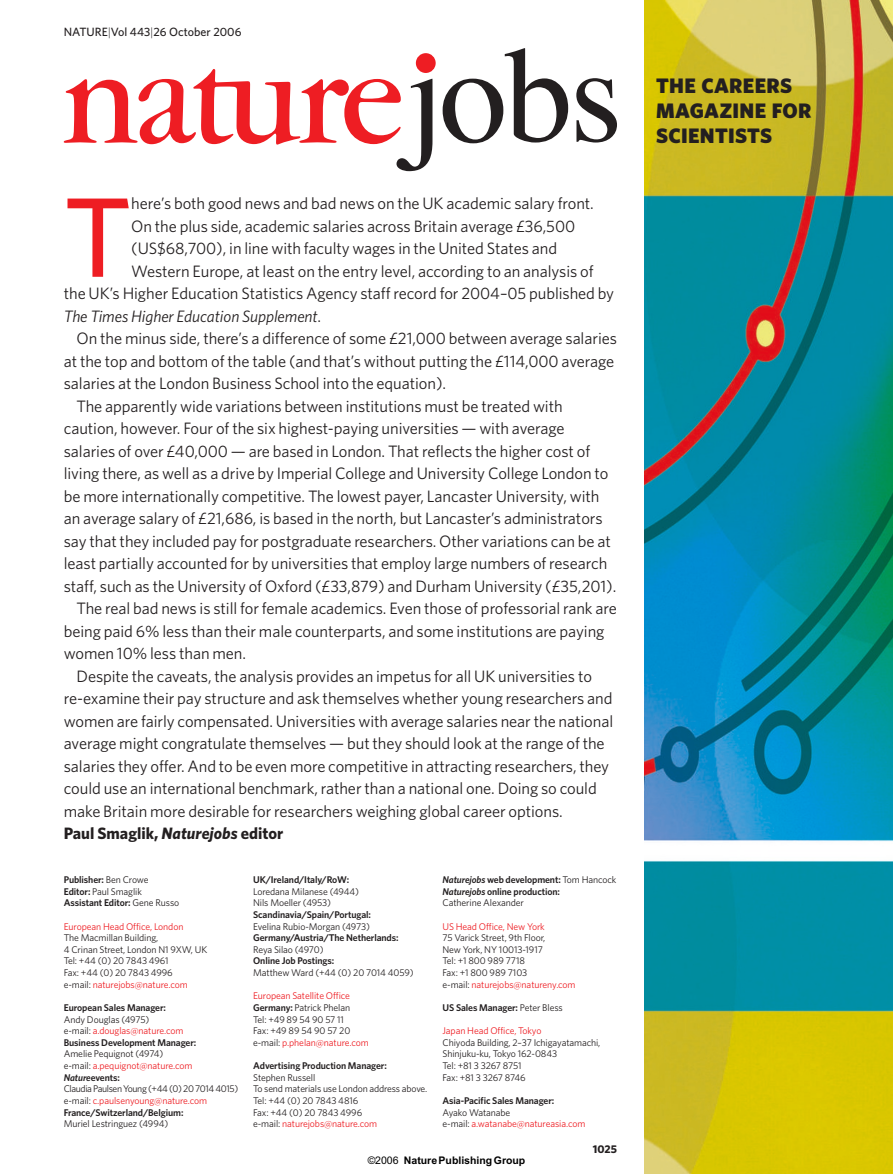
<style>
.page{position:relative;width:893px;height:1174px;background:#fff}
.page>*{position:absolute;margin:0;border:0;box-sizing:border-box;transform-origin:0 0}
.t1{font:500 113.4px "Whitney";color:#ee1d23}
.t2{font:900 21px/24.8px "Whitney";letter-spacing:.015em;color:#231f20}
.t3{font:16.5px "Whitney";letter-spacing:-.005em;color:#231f20}
.t4{font:italic 16.5px "Whitney";letter-spacing:-.005em;color:#231f20}
.t5{font:700 16.5px "Whitney";color:#231f20}
.t6{font:500 12px "Whitney";color:#231f20}
.t7{font:700 11.25px "Whitney";color:#231f20}
.t8{font:700 10.5px "Arial";color:#000}
.t9{font:9.75px/11.7px "Whitney";letter-spacing:-.01em;color:#231f20}
.t10{font:600 9.75px/11.6px "Whitney";letter-spacing:-.01em;color:#231f20}
.t11{font:9.75px/11.7px "Whitney";letter-spacing:-.01em;color:#ee1d23}
.s1{font-weight:300}
.s2{font-style:normal}
.s3{font-style:italic}
.s4{font-weight:400}
.s5{color:#ee1d23}
.s6{font-weight:400;color:#ee1d23}
.s7{font-weight:600;font-style:italic}
.s8{font-weight:600}
.s9{color:#231f20}
.s10{font-family:"Arial MT2";font-weight:400}
</style>
<div class="page">
<img style="left:645px;top:0;width:248px;height:1174px">
<svg style="left:443px;top:48px;width:125px;height:95px"></svg>
<svg style="left:576px;top:78px;width:41px;height:64px"></svg>
<div style="left:416px;top:53px;width:20px;height:20px;background:#ee1d23;border-radius:50%"></div>
<svg style="left:64px;top:69px;width:368px;height:102px"></svg>
<p class="t6" style="left:64px;top:27px;width:179px">NATURE<span class="s1">|</span>Vol 443<span class="s1">|</span>26 October 2006</p>
<h1 class="t1" style="left:64px;top:195px;width:70px">T</h1>
<p class="t3" style="left:131px;top:197px;width:464px">here’s both good news and bad news on the UK academic salary front.</p>
<p class="t3" style="left:131px;top:220px;width:446px">On the plus side, academic salaries across Britain average £36,500</p>
<p class="t3" style="left:131px;top:242px;width:427px">(US$68,700), in line with faculty wages in the United States and</p>
<p class="t3" style="left:131px;top:265px;width:464px">Western Europe, at least on the entry level, according to an analysis of</p>
<p class="t3" style="left:64px;top:287px;width:552px">the UK’s Higher Education Statistics Agency staff record for 2004–05 published by</p>
<p class="t4" style="left:64px;top:310px;width:259px">The Times Higher Education Supplement<span class="s2">.</span></p>
<p class="t3" style="left:77px;top:332px;width:542px">On the minus side, there’s a difference of some £21,000 between average salaries</p>
<p class="t3" style="left:64px;top:355px;width:552px">at the top and bottom of the table (and that’s without putting the £114,000 average</p>
<p class="t3" style="left:64px;top:377px;width:384px">salaries at the London Business School into the equation).</p>
<p class="t3" style="left:77px;top:400px;width:488px">The apparently wide variations between institutions must be treated with</p>
<p class="t3" style="left:64px;top:422px;width:502px">caution, however. Four of the six highest-paying universities — with average</p>
<p class="t3" style="left:64px;top:445px;width:528px">salaries of over £40,000 — are based in London. That reflects the higher cost of</p>
<p class="t3" style="left:64px;top:467px;width:546px">living there, as well as a drive by Imperial College and University College London to</p>
<p class="t3" style="left:64px;top:490px;width:537px">be more internationally competitive. The lowest payer, Lancaster University, with</p>
<p class="t3" style="left:64px;top:512px;width:540px">an average salary of £21,686, is based in the north, but Lancaster’s administrators</p>
<p class="t3" style="left:64px;top:535px;width:549px">say that they included pay for postgraduate researchers. Other variations can be at</p>
<p class="t3" style="left:64px;top:557px;width:545px">least partially accounted for by universities that employ large numbers of research</p>
<p class="t3" style="left:64px;top:580px;width:554px">staff, such as the University of Oxford (£33,879) and Durham University (£35,201).</p>
<p class="t3" style="left:77px;top:602px;width:542px">The real bad news is still for female academics. Even those of professorial rank are</p>
<p class="t3" style="left:64px;top:625px;width:542px">being paid 6% less than their male counterparts, and some institutions are paying</p>
<p class="t3" style="left:64px;top:647px;width:184px">women 10% less than men.</p>
<p class="t3" style="left:77px;top:670px;width:517px">Despite the caveats, the analysis provides an impetus for all UK universities to</p>
<p class="t3" style="left:64px;top:692px;width:550px">re-examine their pay structure and ask themselves whether young researchers and</p>
<p class="t3" style="left:64px;top:715px;width:551px">women are fairly compensated. Universities with average salaries near the national</p>
<p class="t3" style="left:64px;top:737px;width:542px">average might congratulate themselves — but they should look at the range of the</p>
<p class="t3" style="left:64px;top:760px;width:547px">salaries they offer. And to be even more competitive in attracting researchers, they</p>
<p class="t3" style="left:64px;top:782px;width:534px">could use an international benchmark, rather than a national one. Doing so could</p>
<p class="t3" style="left:64px;top:805px;width:501px">make Britain more desirable for researchers weighing global career options.</p>
<p class="t5" style="left:64px;top:827px;width:221px">Paul Smaglik, <span class="s3">Naturejobs</span> editor</p>
<p class="t10" style="left:64px;top:874px;width:117px">Publisher: <span class="s4">Ben Crowe<br></span>Editor: <span class="s4">Paul Smaglik<br></span>Assistant Editor: <span class="s4">Gene Russo</span></p>
<p class="t11" style="left:64px;top:921px;width:121px">European Head Office, London</p>
<p class="t9" style="left:64px;top:932px;width:145px">The Macmillan Building,<br>4 Crinan Street, London N1 9XW, UK<br>Tel: +44 (0) 20 7843 4961<br>Fax: +44 (0) 20 7843 4996<br>e-mail: <span class="s5">naturejobs@nature.com</span></p>
<p class="t10" style="left:64px;top:1002px;width:104px">European Sales Manager:</p>
<p class="t10" style="left:64px;top:1014px;width:134px"><span class="s4">Andy Douglas (4975)<br>e-mail:</span> <span class="s6">a.douglas@nature.com<br></span>Business Development Manager:</p>
<p class="t9" style="left:64px;top:1049px;width:176px">Amelie Pequignot (4974)<br>e-mail: <span class="s5">a.pequignot@nature.com<br></span><span class="s7">Nature</span><span class="s8">events:<br></span>Claudia Paulsen Young (+44 (0) 20 7014 4015) e-mail: <span class="s5">c.paulsenyoung@nature.com<br></span><span class="s8">France/Switzerland/Belgium:</span></p>
<p class="t9" style="left:64px;top:1118px;width:106px">Muriel Lestringuez (4994)</p>
<p class="t10" style="left:253px;top:874px;width:98px">UK/Ireland/Italy/RoW:</p>
<p class="t9" style="left:253px;top:886px;width:107px">Loredana Milanese (4944)<br>Nils Moeller (4953)</p>
<p class="t10" style="left:253px;top:909px;width:119px">Scandinavia/Spain/Portugal:</p>
<p class="t9" style="left:253px;top:921px;width:118px">Evelina Rubio-Morgan (4973)</p>
<p class="t10" style="left:253px;top:932px;width:147px">Germany/Austria/The Netherlands:</p>
<p class="t9" style="left:253px;top:944px;width:72px">Reya Silao (4970)</p>
<p class="t10" style="left:253px;top:956px;width:83px">Online Job Postings:</p>
<p class="t9" style="left:253px;top:967px;width:162px">Matthew Ward (+44 (0) 20 7014 4059)</p>
<p class="t9" style="left:253px;top:990px;width:117px"><span class="s5">European Satellite Office<br></span><span class="s8">Germany:</span> Patrick Phelan<br>Tel: +49 89 54 90 57 11<br>Fax: +49 89 54 90 57 20 e-mail: <span class="s5">p.phelan@nature.com</span></p>
<p class="t10" style="left:253px;top:1060px;width:135px">Advertising Production Manager:</p>
<p class="t9" style="left:253px;top:1072px;width:176px">Stephen Russell<br>To send materials use London address above.<br>Tel: +44 (0) 20 7843 4816<br>Fax: +44 (0) 20 7843 4996<br>e-mail: <span class="s5">naturejobs@nature.com</span></p>
<p class="t10" style="left:442px;top:874px;width:175px"><span class="s3">Naturejobs</span> web development: <span class="s4">Tom Hancock<br></span><span class="s3">Naturejobs</span> online production:<br><span class="s4">Catherine Alexander</span></p>
<p class="t11" style="left:442px;top:921px;width:104px">US Head Office, New York</p>
<p class="t9" style="left:442px;top:932px;width:135px">75 Varick Street, 9th Floor,<br>New York, NY 10013-1917<br>Tel: +1 800 989 7718<br>Fax: +1 800 989 7103<br>e-mail: <span class="s5">naturejobs@natureny.com</span></p>
<p class="t10" style="left:442px;top:1002px;width:122px">US Sales Manager: <span class="s4">Peter Bless</span></p>
<p class="t11" style="left:442px;top:1025px;width:100px">Japan Head Office, Tokyo</p>
<p class="t9" style="left:442px;top:1037px;width:159px">Chiyoda Building, 2–37 Ichigayatamachi,<br>Shinjuku-ku, Tokyo 162-0843<br>Tel: +81 3 3267 8751<br>Fax: +81 3 3267 8746</p>
<p class="t10" style="left:442px;top:1095px;width:113px">Asia-Pacific Sales Manager:</p>
<p class="t11" style="left:442px;top:1107px;width:144px"><span class="s9">Ayako Watanabe<br>e-mail:</span> a.watanabe@natureasia.com</p>
<p class="t7" style="left:593px;top:1144px;width:26px">1025</p>
<p class="t8" style="left:368px;top:1154px;width:159px"><span class="s10">©200</span><span class="s4">6</span> NaturePublishingGroup</p>
<p class="t2" style="left:656px;top:75px;width:157px">THE CAREERS<br>MAGAZINE FOR<br>SCIENTISTS</p>
</div>
